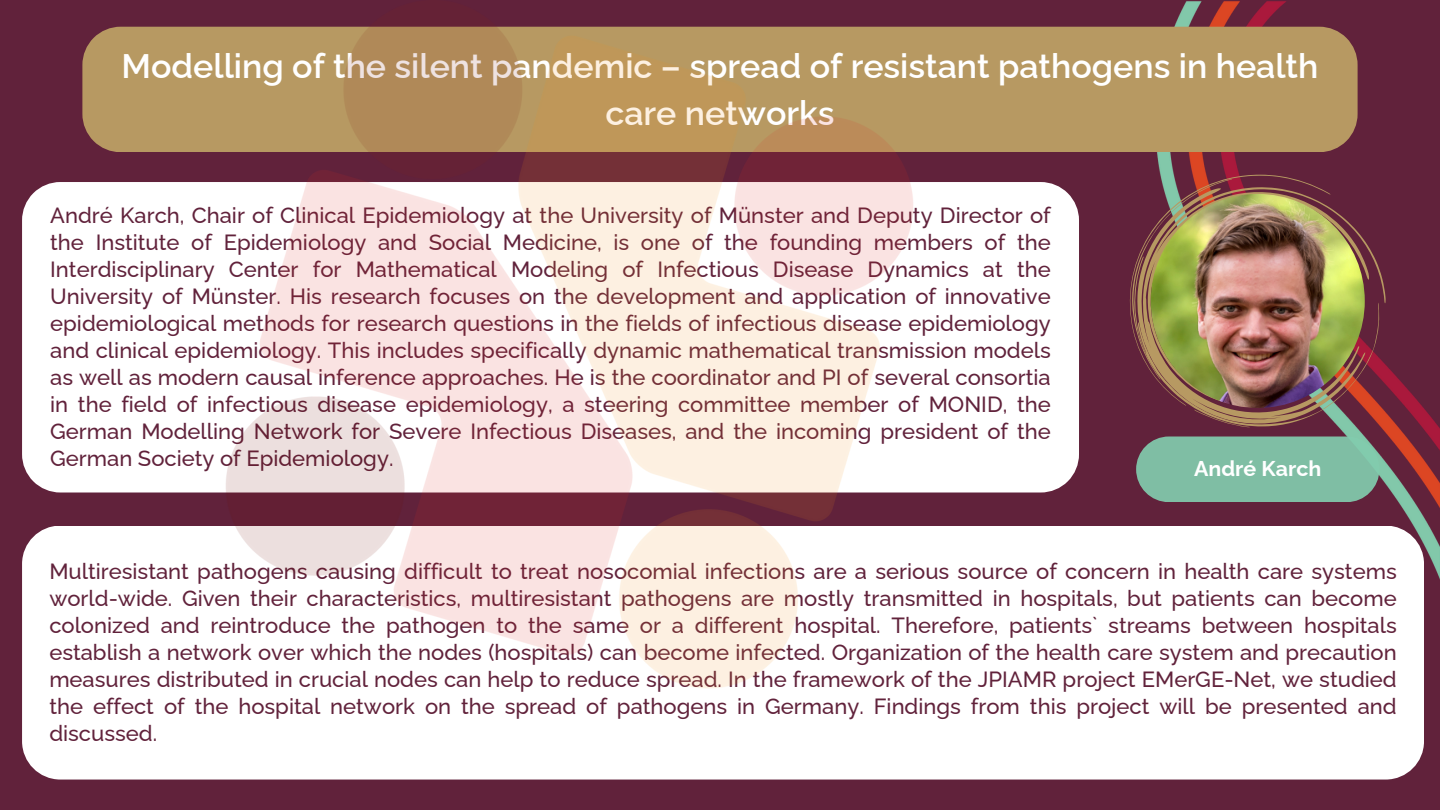
<style>
.page{position:relative;width:1440px;height:810px;background:#61223b}
.page>*{position:absolute;margin:0;border:0;box-sizing:border-box;transform-origin:0 0}
.t1{font:600 34px/47.2px "Raleway";color:#fff;text-align:center}
.t2{font:500 22px/27px "Raleway";color:#61223b;text-align:justify}
.t3{font:700 21.4px "Raleway";color:#fff}
</style>
<div class="page">
<img style="left:1011px;top:1px;width:429px;height:579px">
<div style="left:22px;top:182px;width:1057px;height:311px;background:#fff"></div>
<svg style="left:1379px;top:187px;width:7px;height:237px"></svg>
<svg style="left:1130px;top:175px;width:249px;height:252px"></svg>
<img style="left:1151px;top:194px;width:214px;height:214px;border-radius:50%">
<div style="left:1136px;top:436px;width:243px;height:66px;background:#7fbea4;border-radius:33px"></div>
<div style="left:22px;top:526px;width:1402px;height:254px;background:#fff;border-radius:38px"></div>
<div style="left:82px;top:27px;width:1276px;height:125px;background:#b79962"></div>
<img style="left:129px;top:26px;width:882px;height:663px">
<p class="t1" style="left:122px;top:42px;width:1198px">Modelling of the silent pandemic – spread of resistant pathogens in health care networks</p>
<p class="t2" style="left:50px;top:202px;width:1002px">André Karch, Chair of Clinical Epidemiology at the University of Münster and Deputy Director of the Institute of Epidemiology and Social Medicine, is one of the founding members of the Interdisciplinary Center for Mathematical Modeling of Infectious Disease Dynamics at the University of Münster. His research focuses on the development and application of innovative epidemiological methods for research questions in the fields of infectious disease epidemiology and clinical epidemiology. This includes specifically dynamic mathematical transmission models as well as modern causal inference approaches. He is the coordinator and PI of several consortia in the field of infectious disease epidemiology, a steering committee member of MONID, the German Modelling Network for Severe Infectious Diseases, and the incoming president of the German Society of Epidemiology.</p>
<p class="t3" style="left:1194px;top:456px;width:129px">André Karch</p>
<h1 class="t2" style="left:49px;top:558px;width:1349px">Multiresistant pathogens causing difficult to treat nosocomial infections are a serious source of concern in health care systems world-wide. Given their characteristics, multiresistant pathogens are mostly transmitted in hospitals, but patients can become colonized and reintroduce the pathogen to the same or a different hospital. Therefore, patients` streams between hospitals establish a network over which the nodes (hospitals) can become infected. Organization of the health care system and precaution measures distributed in crucial nodes can help to reduce spread. In the framework of the JPIAMR project EMerGE-Net, we studied the effect of the hospital network on the spread of pathogens in Germany. Findings from this project will be presented and discussed.</h1>
</div>
